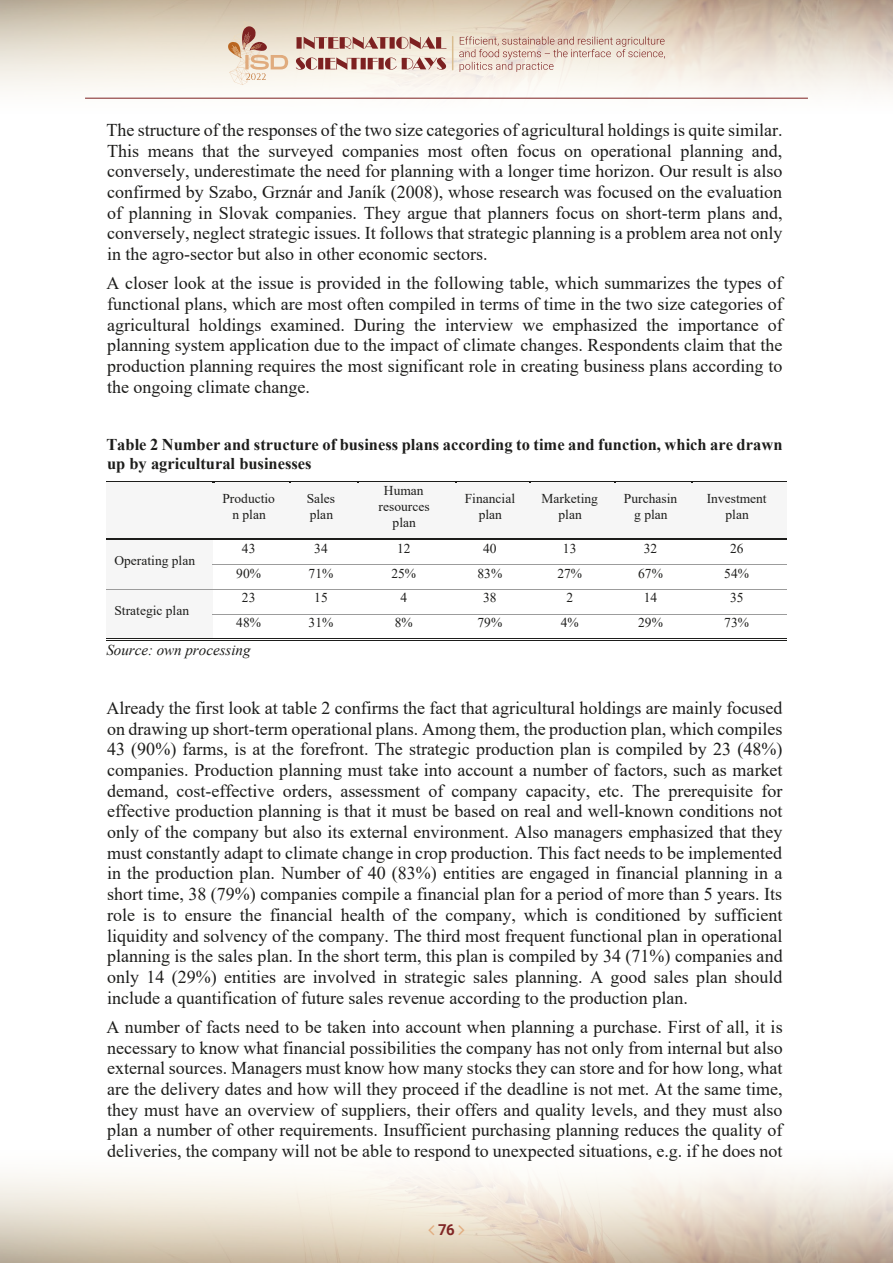
<style>
.page{position:relative;width:893px;height:1263px;background:#fff}
.page>*{position:absolute;margin:0;border:0;box-sizing:border-box;transform-origin:0 0}
.t1{font:18px/20.7px "Times New Roman";color:#1d1d1b;text-align:justify}
.t2{font:700 16.5px/19px "Times New Roman";color:#1d1d1b}
.t3{font:italic 15px "Times New Roman";color:#1d1d1b}
.t4{font:700 15px "Roboto";color:#802525}
.t5{font:13.5px/15.6px "Times New Roman";color:#1d1d1b;text-align:center}
</style>
<div class="page">
<hr style="left:85px;top:98px;width:723px;height:1px;background:#7d2121">
<svg style="left:228px;top:21px;width:60px;height:64px;background:#e3cdba"></svg>
<svg style="left:296px;top:57px;width:150px;height:13px;background:#c0938d"></svg>
<svg style="left:296px;top:36px;width:151px;height:13px;background:#bd9086"></svg>
<svg style="left:459px;top:36px;width:206px;height:36px;background:#e3d1c5"></svg>
<hr style="left:452px;top:37px;width:1px;height:33px;background:#d9bd91">
<div style="left:106px;top:483px;width:107px;height:55px;background:#f6f6f6"></div>
<div style="left:213px;top:483px;width:76px;height:55px;background:#f6f6f6"></div>
<div style="left:289px;top:483px;width:68px;height:55px;background:#f6f6f6"></div>
<div style="left:357px;top:483px;width:98px;height:55px;background:#f6f6f6"></div>
<div style="left:455px;top:483px;width:74px;height:55px;background:#f6f6f6"></div>
<div style="left:529px;top:483px;width:85px;height:55px;background:#f6f6f6"></div>
<div style="left:614px;top:483px;width:77px;height:55px;background:#f6f6f6"></div>
<div style="left:691px;top:483px;width:96px;height:55px;background:#f6f6f6"></div>
<hr style="left:106px;top:481px;width:107px;height:1px;background:#1d1d1b">
<hr style="left:106px;top:482px;width:107px;height:1px;background:#1d1d1b">
<hr style="left:215px;top:481px;width:74px;height:1px;background:#1d1d1b">
<hr style="left:215px;top:482px;width:74px;height:1px;background:#1d1d1b">
<hr style="left:291px;top:481px;width:66px;height:1px;background:#1d1d1b">
<hr style="left:291px;top:482px;width:66px;height:1px;background:#1d1d1b">
<hr style="left:359px;top:481px;width:96px;height:1px;background:#1d1d1b">
<hr style="left:359px;top:482px;width:96px;height:1px;background:#1d1d1b">
<hr style="left:457px;top:481px;width:72px;height:1px;background:#1d1d1b">
<hr style="left:457px;top:482px;width:72px;height:1px;background:#1d1d1b">
<hr style="left:531px;top:481px;width:83px;height:1px;background:#1d1d1b">
<hr style="left:531px;top:482px;width:83px;height:1px;background:#1d1d1b">
<hr style="left:617px;top:481px;width:74px;height:1px;background:#1d1d1b">
<hr style="left:617px;top:482px;width:74px;height:1px;background:#1d1d1b">
<hr style="left:693px;top:481px;width:94px;height:1px;background:#1d1d1b">
<hr style="left:693px;top:482px;width:94px;height:1px;background:#1d1d1b">
<div style="left:106px;top:540px;width:107px;height:49px;background:#f6f6f6"></div>
<hr style="left:106px;top:538px;width:107px;height:1px;background:#1d1d1b">
<hr style="left:106px;top:539px;width:107px;height:1px;background:#1d1d1b">
<hr style="left:215px;top:538px;width:74px;height:1px;background:#1d1d1b">
<hr style="left:215px;top:539px;width:74px;height:1px;background:#1d1d1b">
<hr style="left:291px;top:538px;width:66px;height:1px;background:#1d1d1b">
<hr style="left:291px;top:539px;width:66px;height:1px;background:#1d1d1b">
<hr style="left:359px;top:538px;width:96px;height:1px;background:#1d1d1b">
<hr style="left:359px;top:539px;width:96px;height:1px;background:#1d1d1b">
<hr style="left:457px;top:538px;width:72px;height:1px;background:#1d1d1b">
<hr style="left:457px;top:539px;width:72px;height:1px;background:#1d1d1b">
<hr style="left:531px;top:538px;width:83px;height:1px;background:#1d1d1b">
<hr style="left:531px;top:539px;width:83px;height:1px;background:#1d1d1b">
<hr style="left:617px;top:538px;width:74px;height:1px;background:#1d1d1b">
<hr style="left:617px;top:539px;width:74px;height:1px;background:#1d1d1b">
<hr style="left:693px;top:538px;width:94px;height:1px;background:#1d1d1b">
<hr style="left:693px;top:539px;width:94px;height:1px;background:#1d1d1b">
<hr style="left:213px;top:564px;width:574px;height:1px;background:#9c9c9c">
<div style="left:106px;top:590px;width:107px;height:48px;background:#f6f6f6"></div>
<hr style="left:106px;top:589px;width:681px;height:1px;background:#9c9c9c">
<hr style="left:213px;top:614px;width:574px;height:1px;background:#9c9c9c">
<hr style="left:106px;top:640px;width:107px;height:1px;background:#1d1d1b">
<hr style="left:106px;top:638px;width:109px;height:1px;background:#1d1d1b">
<hr style="left:213px;top:640px;width:76px;height:1px;background:#1d1d1b">
<hr style="left:215px;top:638px;width:76px;height:1px;background:#1d1d1b">
<hr style="left:289px;top:640px;width:68px;height:1px;background:#1d1d1b">
<hr style="left:291px;top:638px;width:68px;height:1px;background:#1d1d1b">
<hr style="left:357px;top:640px;width:98px;height:1px;background:#1d1d1b">
<hr style="left:359px;top:638px;width:98px;height:1px;background:#1d1d1b">
<hr style="left:455px;top:640px;width:74px;height:1px;background:#1d1d1b">
<hr style="left:457px;top:638px;width:74px;height:1px;background:#1d1d1b">
<hr style="left:529px;top:640px;width:85px;height:1px;background:#1d1d1b">
<hr style="left:531px;top:638px;width:86px;height:1px;background:#1d1d1b">
<hr style="left:614px;top:640px;width:77px;height:1px;background:#1d1d1b">
<hr style="left:617px;top:638px;width:76px;height:1px;background:#1d1d1b">
<hr style="left:691px;top:640px;width:96px;height:1px;background:#1d1d1b">
<hr style="left:693px;top:638px;width:94px;height:1px;background:#1d1d1b">
<svg style="left:429px;top:1225px;width:5px;height:10px"></svg>
<svg style="left:458px;top:1225px;width:6px;height:10px"></svg>
<p class="t1" style="left:106px;top:119px;width:678px">The structure of the responses of the two size categories of agricultural holdings is quite similar.<br>This means that the surveyed companies most often focus on operational planning and, conversely, underestimate the need for planning with a longer time horizon. Our result is also confirmed by Szabo, Grznár and Janík (2008), whose research was focused on the evaluation of planning in Slovak companies. They argue that planners focus on short-term plans and, conversely, neglect strategic issues. It follows that strategic planning is a problem area not only in the agro-sector but also in other economic sectors.</p>
<p class="t1" style="left:106px;top:272px;width:678px">A closer look at the issue is provided in the following table, which summarizes the types of functional plans, which are most often compiled in terms of time in the two size categories of agricultural holdings examined. During the interview we emphasized the importance of planning system application due to the impact of climate changes. Respondents claim that the production planning requires the most significant role in creating business plans according to the ongoing climate change.</p>
<p class="t2" style="left:106px;top:434px;width:678px">Table 2 Number and structure of business plans according to time and function, which are drawn up by agricultural businesses</p>
<p class="t5" style="left:222px;top:490px;width:54px">Productio n plan</p>
<p class="t5" style="left:307px;top:490px;width:30px;text-align:left">Sales plan</p>
<p class="t5" style="left:379px;top:483px;width:52px">Human resources plan</p>
<p class="t5" style="left:465px;top:490px;width:52px">Financial plan</p>
<p class="t5" style="left:542px;top:490px;width:58px">Marketing plan</p>
<p class="t5" style="left:624px;top:490px;width:55px">Purchasin g plan</p>
<p class="t5" style="left:707px;top:490px;width:62px">Investment plan</p>
<p class="t5" style="left:114px;top:552px;width:82px">Operating plan</p>
<p class="t5" style="left:242px;top:540px;width:15px">43</p>
<p class="t5" style="left:314px;top:540px;width:15px">34</p>
<p class="t5" style="left:397px;top:540px;width:15px">12</p>
<p class="t5" style="left:483px;top:540px;width:15px">40</p>
<p class="t5" style="left:563px;top:540px;width:15px">13</p>
<p class="t5" style="left:644px;top:540px;width:15px">32</p>
<p class="t5" style="left:730px;top:540px;width:15px">26</p>
<p class="t5" style="left:236px;top:565px;width:26px">90%</p>
<p class="t5" style="left:309px;top:565px;width:26px">71%</p>
<p class="t5" style="left:391px;top:565px;width:26px">25%</p>
<p class="t5" style="left:477px;top:565px;width:26px">83%</p>
<p class="t5" style="left:557px;top:565px;width:26px">27%</p>
<p class="t5" style="left:638px;top:565px;width:26px">67%</p>
<p class="t5" style="left:724px;top:565px;width:26px">54%</p>
<p class="t5" style="left:242px;top:590px;width:15px">23</p>
<p class="t5" style="left:314px;top:590px;width:15px">15</p>
<p class="t5" style="left:400px;top:590px;width:8px">4</p>
<p class="t5" style="left:483px;top:590px;width:15px">38</p>
<p class="t5" style="left:566px;top:590px;width:8px">2</p>
<p class="t5" style="left:644px;top:590px;width:15px">14</p>
<p class="t5" style="left:730px;top:590px;width:15px">35</p>
<p class="t5" style="left:236px;top:614px;width:26px">48%</p>
<p class="t5" style="left:309px;top:614px;width:26px">31%</p>
<p class="t5" style="left:395px;top:614px;width:19px">8%</p>
<p class="t5" style="left:477px;top:614px;width:26px">79%</p>
<p class="t5" style="left:561px;top:614px;width:19px">4%</p>
<p class="t5" style="left:638px;top:614px;width:26px">29%</p>
<p class="t5" style="left:724px;top:614px;width:26px">73%</p>
<p class="t3" style="left:106px;top:639px;width:146px">Source: own processing</p>
<p class="t5" style="left:114px;top:602px;width:76px">Strategic plan</p>
<p class="t1" style="left:106px;top:697px;width:678px">Already the first look at table 2 confirms the fact that agricultural holdings are mainly focused on drawing up short-term operational plans. Among them, the production plan, which compiles 43 (90%) farms, is at the forefront. The strategic production plan is compiled by 23 (48%) companies. Production planning must take into account a number of factors, such as market demand, cost-effective orders, assessment of company capacity, etc. The prerequisite for effective production planning is that it must be based on real and well-known conditions not only of the company but also its external environment. Also managers emphasized that they must constantly adapt to climate change in crop production. This fact needs to be implemented in the production plan. Number of 40 (83%) entities are engaged in financial planning in a short time, 38 (79%) companies compile a financial plan for a period of more than 5 years. Its role is to ensure the financial health of the company, which is conditioned by sufficient liquidity and solvency of the company. The third most frequent functional plan in operational planning is the sales plan. In the short term, this plan is compiled by 34 (71%) companies and only 14 (29%) entities are involved in strategic sales planning. A good sales plan should include a quantification of future sales revenue according to the production plan.</p>
<p class="t1" style="left:106px;top:1016px;width:678px">A number of facts need to be taken into account when planning a purchase. First of all, it is necessary to know what financial possibilities the company has not only from internal but also external sources. Managers must know how many stocks they can store and for how long, what are the delivery dates and how will they proceed if the deadline is not met. At the same time, they must have an overview of suppliers, their offers and quality levels, and they must also plan a number of other requirements. Insufficient purchasing planning reduces the quality of deliveries, the company will not be able to respond to unexpected situations, e.g. if he does not</p>
<p class="t4" style="left:438px;top:1219px;width:18px">76</p>
</div>
